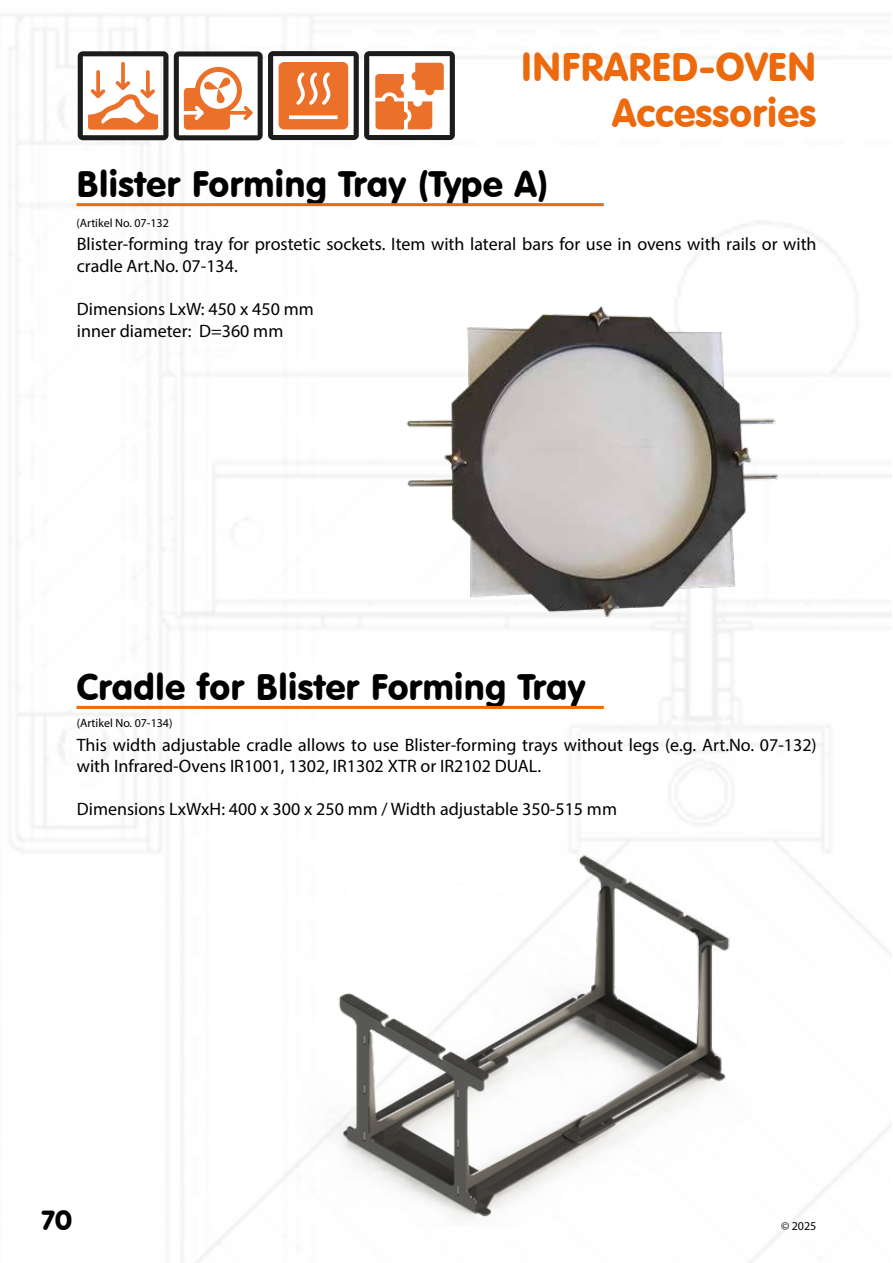
<style>
.page{position:relative;width:893px;height:1263px;background:#fff}
.page>*{position:absolute;margin:0;border:0;box-sizing:border-box;transform-origin:0 0}
.t1{font:39px/46.8px "VAG Rounded BT";color:#ec690c;text-align:right}
.t2{font:36px "VAG Rounded BT";color:#000}
.t3{font:27px "VAG Rounded BT";color:#000}
.t4{font:18px/21.6px "Myriad Pro";color:#000}
.t5{font:12px "Myriad Pro";color:#000}
</style>
<div class="page">
<img style="left:396px;top:293px;width:397px;height:328px">
<img style="left:301px;top:850px;width:503px;height:377px">
<svg style="left:78px;top:51px;width:90px;height:89px"></svg>
<svg style="left:174px;top:51px;width:281px;height:89px"></svg>
<hr style="left:77px;top:203px;width:527px;height:3px;background:#ec690c">
<hr style="left:77px;top:706px;width:527px;height:3px;background:#ec690c">
<h1 class="t1" style="left:521px;top:43px;width:297px">INFRARED-OVEN<br>Accessories</h1>
<h2 class="t2" style="left:77px;top:162px;width:474px">Blister Forming Tray (Type A)</h2>
<p class="t5" style="left:77px;top:215px;width:94px">(Artikel No. 07-132</p>
<p class="t4" style="left:77px;top:233px;width:741px">Blister-forming tray for prostetic sockets. Item with lateral bars for use in ovens with rails or with cradle Art.No. 07-134.</p>
<p class="t4" style="left:77px;top:298px;width:238px">Dimensions LxW: 450 x 450 mm inner diameter: D=360 mm</p>
<h2 class="t2" style="left:77px;top:664px;width:510px">Cradle for Blister Forming Tray</h2>
<p class="t5" style="left:77px;top:716px;width:97px">(Artikel No. 07-134)</p>
<p class="t4" style="left:77px;top:733px;width:741px">This width adjustable cradle allows to use Blister-forming trays without legs (e.g. Art.No. 07-132) with Infrared-Ovens IR1001, 1302, IR1302 XTR or IR2102 DUAL.</p>
<p class="t4" style="left:77px;top:798px;width:542px">Dimensions LxWxH: 400 x 300 x 250 mm / Width adjustable 350-515 mm</p>
<h3 class="t3" style="left:42px;top:1203px;width:32px">70</h3>
<p class="t5" style="left:781px;top:1218px;width:37px">© 2025</p>
</div>
